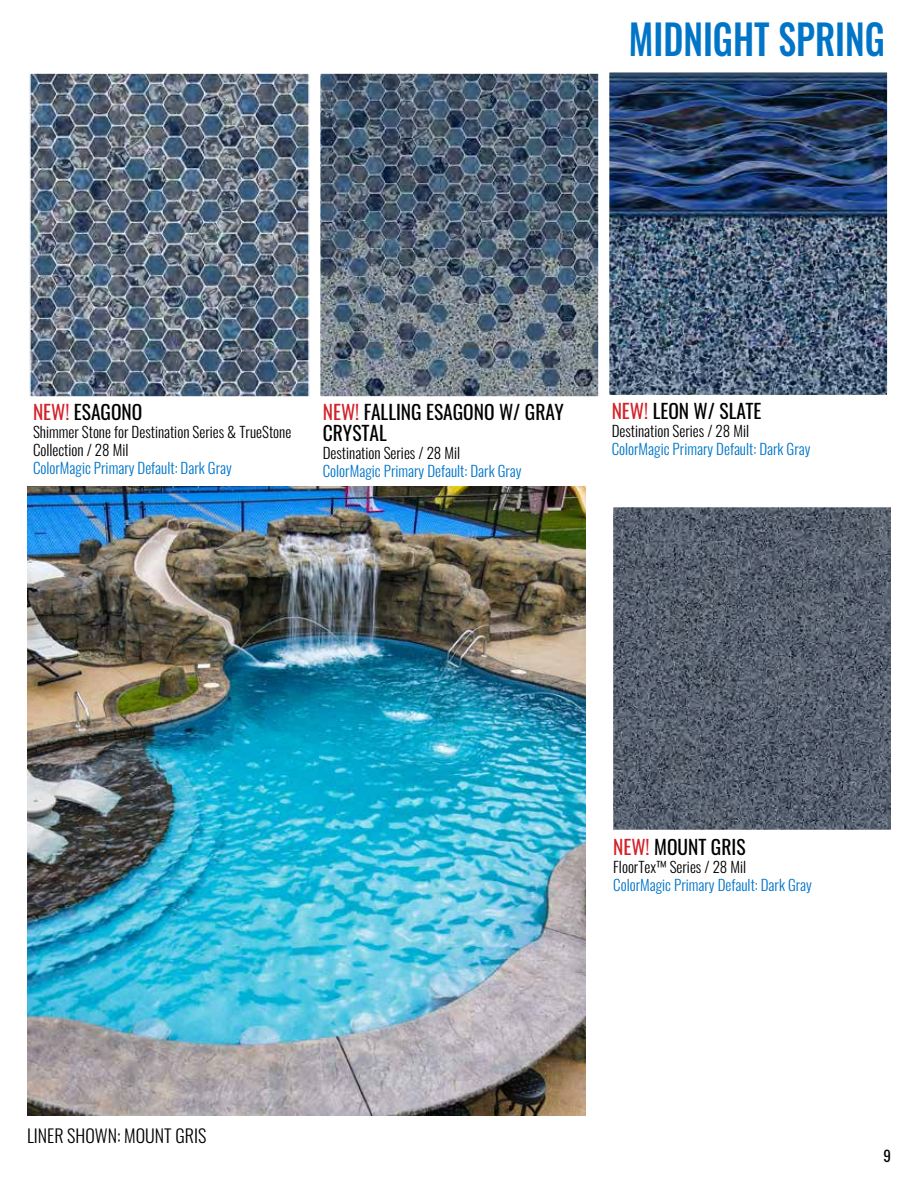
<style>
.page{position:relative;width:918px;height:1188px;background:#fff}
.page>*{position:absolute;margin:0;border:0;box-sizing:border-box;transform-origin:0 0}
.t1{font:500 41.4px "Oswald";color:#0075c8;scale:.87 1}
.t2{font:19.5px/21px "Oswald";color:#000}
.t3{font:300 18px "Oswald";color:#000}
.t4{font:300 15px "Oswald";color:#0075c9}
.t5{font:300 15px/18px "Oswald";color:#000}
.t6{font:15px "Oswald";color:#000}
.s1{color:#d2232a}
</style>
<div class="page">
<img style="left:32px;top:75px;width:275px;height:320px">
<div style="left:29px;top:72px;width:281px;height:326px;border:2px solid #fff"></div>
<img style="left:322px;top:75px;width:275px;height:320px">
<div style="left:319px;top:72px;width:281px;height:326px;border:2px solid #fff"></div>
<img style="left:611px;top:74px;width:275px;height:319px">
<div style="left:608px;top:71px;width:281px;height:325px;border:2px solid #fff"></div>
<img style="left:615px;top:509px;width:274px;height:319px">
<div style="left:612px;top:506px;width:280px;height:325px;border:2px solid #fff"></div>
<img style="left:27px;top:486px;width:559px;height:629px">
<h1 class="t1" style="left:629px;top:17px;width:296px">MIDNIGHT SPRING</h1>
<h2 class="t2" style="left:33px;top:400px;width:111px"><span class="s1">NEW!</span> ESAGONO</h2>
<p class="t5" style="left:33px;top:422px;width:260px">Shimmer Stone for Destination Series &amp; TrueStone<br>Collection / 28 Mil</p>
<p class="t4" style="left:33px;top:455px;width:200px">ColorMagic Primary Default: Dark Gray</p>
<h2 class="t2" style="left:323px;top:399px;width:243px"><span class="s1">NEW!</span> FALLING ESAGONO W/ GRAY<br>CRYSTAL</h2>
<p class="t5" style="left:323px;top:442px;width:139px">Destination Series / 28 Mil</p>
<p class="t4" style="left:323px;top:457px;width:200px">ColorMagic Primary Default: Dark Gray</p>
<h2 class="t2" style="left:612px;top:399px;width:151px"><span class="s1">NEW!</span> LEON W/ SLATE</h2>
<p class="t5" style="left:612px;top:420px;width:139px">Destination Series / 28 Mil</p>
<p class="t4" style="left:612px;top:436px;width:200px">ColorMagic Primary Default: Dark Gray</p>
<p class="t3" style="left:27px;top:1120px;width:181px">LINER SHOWN: MOUNT GRIS</p>
<h2 class="t2" style="left:613px;top:835px;width:134px"><span class="s1">NEW!</span> MOUNT GRIS</h2>
<p class="t5" style="left:613px;top:856px;width:135px">FloorTex™ Series / 28 Mil</p>
<p class="t4" style="left:613px;top:872px;width:200px">ColorMagic Primary Default: Dark Gray</p>
<p class="t6" style="left:883px;top:1143px;width:9px">9</p>
</div>
